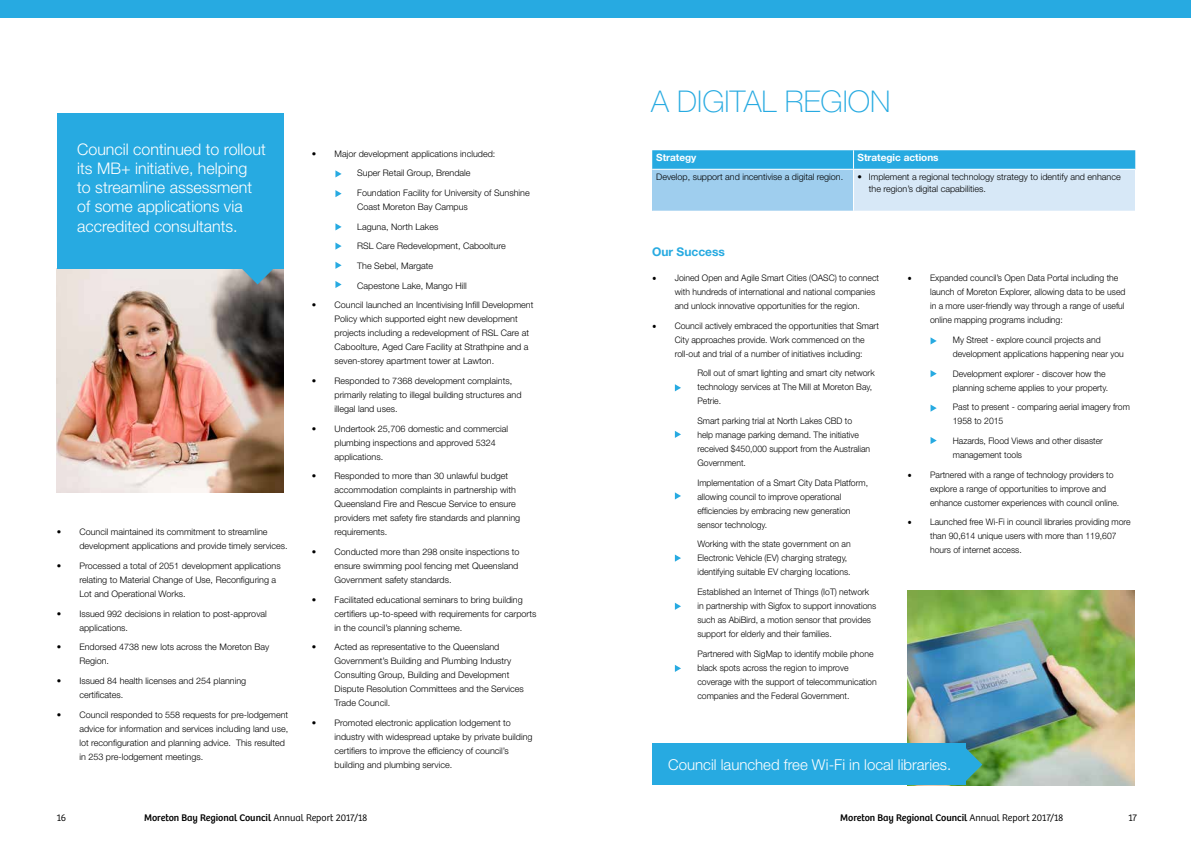
<style>
.page{position:relative;width:1191px;height:842px;background:#fff}
.page>*{position:absolute;margin:0;border:0;box-sizing:border-box;transform-origin:0 0}
.t1{font:100 30px "Helvetica Neue LT Std";color:#27aae1}
.t2{font:300 16px/19.2px "Helvetica Neue LT Std";color:#fff}
.t3{font:300 15px "Helvetica Neue LT Std";color:#fff}
.t4{font:700 12px "Helvetica Neue LT Std";color:#27aae1}
.t5{font:10px "Bree";color:#000}
.t6{font:700 10px "Helvetica Neue LT Std";color:#fff}
.t7{font:300 10px "Bree";color:#000}
.t8{font:300 9px/14px "Helvetica Neue LT Std";color:#000}
.t9{font:300 9px/14px "Helvetica Neue LT Std";color:#000;scale:.96 1}
.s1{font-family:"Minion Pro";font-weight:400;font-size:12px}
.s2{font-weight:300}
</style>
<div class="page">
<img style="left:57px;top:269px;width:226px;height:223px">
<svg style="left:930px;top:337px;width:6px;height:7px"></svg>
<svg style="left:930px;top:370px;width:6px;height:7px"></svg>
<svg style="left:930px;top:405px;width:6px;height:7px"></svg>
<svg style="left:930px;top:437px;width:6px;height:7px"></svg>
<svg style="left:335px;top:170px;width:6px;height:7px"></svg>
<svg style="left:335px;top:190px;width:6px;height:7px"></svg>
<svg style="left:335px;top:223px;width:6px;height:7px"></svg>
<svg style="left:335px;top:242px;width:6px;height:8px"></svg>
<svg style="left:335px;top:262px;width:6px;height:7px"></svg>
<svg style="left:335px;top:281px;width:6px;height:7px"></svg>
<svg style="left:675px;top:384px;width:6px;height:7px"></svg>
<svg style="left:675px;top:554px;width:6px;height:8px"></svg>
<svg style="left:675px;top:603px;width:6px;height:7px"></svg>
<svg style="left:675px;top:665px;width:6px;height:7px"></svg>
<svg style="left:675px;top:431px;width:6px;height:7px"></svg>
<svg style="left:675px;top:492px;width:6px;height:7px"></svg>
<div style="left:652px;top:169px;width:201px;height:42px;background:#9fceee"></div>
<div style="left:853px;top:169px;width:282px;height:42px;background:#d7e8f7"></div>
<svg style="left:652px;top:150px;width:483px;height:19px;background:#2dace1"></svg>
<hr style="left:652px;top:169px;width:201px;height:1px;background:#fff">
<hr style="left:853px;top:169px;width:282px;height:1px;background:#fff">
<hr style="left:853px;top:170px;width:1px;height:41px;background:#fff">
<img style="left:907px;top:590px;width:227px;height:195px">
<svg style="left:965px;top:748px;width:17px;height:33px"></svg>
<div style="left:0;top:0;width:1191px;height:17px;background:#27aae1"></div>
<div style="left:57px;top:113px;width:226px;height:156px;background:#27aae1"></div>
<div style="left:652px;top:744px;width:313px;height:41px;background:#27aae1"></div>
<svg style="left:241px;top:269px;width:33px;height:15px"></svg>
<h2 class="t2" style="left:77px;top:139px;width:190px">Council continued to rollout its MB+ initiative, helping<br>to streamline assessment of some applications via accredited consultants.</h2>
<p class="t8" style="left:79px;top:525px;width:210px;text-indent:-23px">• Council maintained its commitment to streamline development applications and provide timely services.</p>
<p class="t8" style="left:79px;top:558px;width:203px;text-indent:-23px">• Processed a total of 2051 development applications relating to Material Change of Use, Reconfiguring a<br>Lot and Operational Works.</p>
<p class="t8" style="left:79px;top:606px;width:189px;text-indent:-23px">• Issued 992 decisions in relation to post-approval applications.</p>
<p class="t8" style="left:79px;top:640px;width:191px;text-indent:-23px">• Endorsed 4738 new lots across the Moreton Bay<br>Region.</p>
<p class="t8" style="left:79px;top:673px;width:168px;text-indent:-23px">• Issued 84 health licenses and 254 planning certificates.</p>
<p class="t8" style="left:79px;top:707px;width:210px;text-indent:-23px">• Council responded to 558 requests for pre-lodgement advice for information and services including land use, lot reconfiguration and planning advice. This resulted in 253 pre-lodgement meetings.</p>
<p class="t8" style="left:357px;top:143px;width:174px;line-height:19.7px;text-indent:-45px">• Major development applications included:<br>Super Retail Group, Brendale<br>Foundation Facility for University of Sunshine</p>
<p class="t8" style="left:357px;top:197px;width:150px;line-height:19.7px">Coast Moreton Bay Campus<br>Laguna, North Lakes<br>RSL Care Redevelopment, Caboolture<br>The Sebel, Margate<br>Capestone Lake, Mango Hill</p>
<p class="t8" style="left:334px;top:298px;width:200px;text-indent:-23px">• Council launched an Incentivising Infill Development Policy which supported eight new development projects including a redevelopment of RSL Care at Caboolture, Aged Care Facility at Strathpine and a seven-storey apartment tower at Lawton.</p>
<p class="t8" style="left:334px;top:374px;width:188px;text-indent:-23px">• Responded to 7368 development complaints, primarily relating to illegal building structures and illegal land uses.</p>
<p class="t8" style="left:334px;top:421px;width:175px;text-indent:-23px">• Undertook 25,706 domestic and commercial plumbing inspections and approved 5324 applications.</p>
<p class="t8" style="left:334px;top:469px;width:187px;text-indent:-23px">• Responded to more than 30 unlawful budget accommodation complaints in partnership with Queensland Fire and Rescue Service to ensure providers met safety fire standards and planning requirements.</p>
<p class="t8" style="left:334px;top:545px;width:186px;text-indent:-23px">• Conducted more than 298 onsite inspections to ensure swimming pool fencing met Queensland<br>Government safety standards.</p>
<p class="t8" style="left:334px;top:592px;width:203px;text-indent:-23px">• Facilitated educational seminars to bring building certifiers up-to-speed with requirements for carports in the council’s planning scheme.</p>
<p class="t8" style="left:334px;top:640px;width:191px;text-indent:-23px">• Acted as representative to the Queensland Government’s Building and Plumbing Industry Consulting Group, Building and Development Dispute Resolution Committees and the Services Trade Council.</p>
<p class="t8" style="left:334px;top:716px;width:199px;text-indent:-23px">• Promoted electronic application lodgement to industry with widespread uptake by private building certifiers to improve the efficiency of council’s building and plumbing service.</p>
<h1 class="t1" style="left:651px;top:85px;width:241px">A DIGITAL REGION</h1>
<p class="t6" style="left:656px;top:152px;width:42px">Strategy</p>
<p class="t6" style="left:857px;top:152px;width:83px">Strategic actions</p>
<p class="t8" style="left:656px;top:169px;width:189px">Develop, support and incentivise a digital region.</p>
<p class="t8" style="left:869px;top:170px;width:253px;line-height:12px;text-indent:-11px">• Implement a regional technology strategy to identify and enhance the region’s digital capabilities.</p>
<h3 class="t4" style="left:652px;top:244px;width:74px">Our Success</h3>
<p class="t9" style="left:675px;top:271px;width:214px;text-indent:-23px"><span class="s1">•</span> Joined Open and Agile Smart Cities (OASC) to connect with hundreds of international and national companies and unlock innovative opportunities for the region.</p>
<p class="t9" style="left:675px;top:318px;width:214px;text-indent:-23px"><span class="s1">•</span> Council actively embraced the opportunities that Smart<br>City approaches provide. Work commenced on the roll-out and trial of a number of initiatives including:</p>
<p class="t9" style="left:697px;top:366px;width:186px">Roll out of smart lighting and smart city network technology services at The Mill at Moreton Bay,<br>Petrie.</p>
<p class="t9" style="left:697px;top:414px;width:181px">Smart parking trial at North Lakes CBD to<br>help manage parking demand. The initiative received $450,000 support from the Australian Government.</p>
<p class="t9" style="left:697px;top:475px;width:179px">Implementation of a Smart City Data Platform, allowing council to improve operational efficiencies by embracing new generation sensor technology.</p>
<p class="t9" style="left:697px;top:537px;width:161px">Working with the state government on an<br>Electronic Vehicle (EV) charging strategy, identifying suitable EV charging locations.</p>
<p class="t9" style="left:697px;top:585px;width:188px">Established an Internet of Things (IoT) network in partnership with Sigfox to support innovations such as AbiBird, a motion sensor that provides support for elderly and their families.</p>
<p class="t9" style="left:697px;top:646px;width:188px">Partnered with SigMap to identify mobile phone black spots across the region to improve coverage with the support of telecommunication companies and the Federal Government.</p>
<p class="t9" style="left:930px;top:271px;width:205px;text-indent:-23px"><span class="s1">•</span> Expanded council’s Open Data Portal including the launch of Moreton Explorer, allowing data to be used in a more user-friendly way through a range of useful online mapping programs including:</p>
<p class="t9" style="left:952px;top:333px;width:180px">My Street - explore council projects and development applications happening near you</p>
<p class="t9" style="left:952px;top:366px;width:163px">Development explorer - discover how the planning scheme applies to your property.</p>
<p class="t9" style="left:952px;top:400px;width:186px">Past to present - comparing aerial imagery from<br>1958 to 2015</p>
<p class="t9" style="left:952px;top:434px;width:158px">Hazards, Flood Views and other disaster management tools</p>
<p class="t9" style="left:930px;top:467px;width:199px;text-indent:-23px"><span class="s1">•</span> Partnered with a range of technology providers to explore a range of opportunities to improve and enhance customer experiences with council online.</p>
<p class="t9" style="left:930px;top:515px;width:210px;text-indent:-23px"><span class="s1">•</span> Launched free Wi-Fi in council libraries providing more than 90,614 unique users with more than 119,607 hours of internet access.</p>
<h3 class="t3" style="left:668px;top:755px;width:284px">Council launched free Wi-Fi in local libraries.</h3>
<p class="t7" style="left:57px;top:812px;width:11px">16</p>
<p class="t5" style="left:144px;top:812px;width:225px">Moreton Bay Regional Council <span class="s2">Annual Report 2017/18</span></p>
<p class="t5" style="left:840px;top:812px;width:225px">Moreton Bay Regional Council <span class="s2">Annual Report 2017/18</span></p>
<p class="t7" style="left:1128px;top:812px;width:10px">17</p>
</div>
